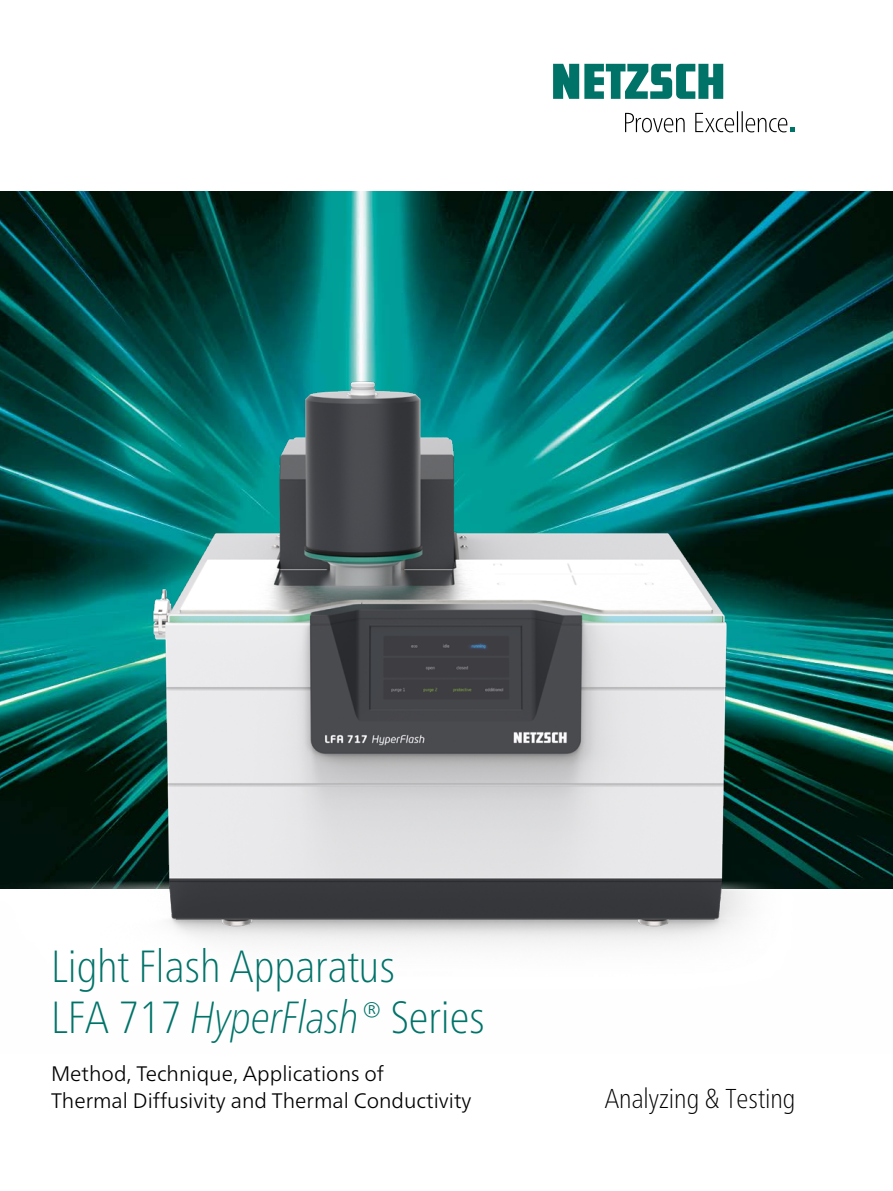
<style>
.page{position:relative;width:893px;height:1191px;background:#fff}
.page>*{position:absolute;margin:0;border:0;box-sizing:border-box;transform-origin:0 0}
.Headline_Titel_n{font:100 condensed 45px/51px "Frutiger Neue LTW1 G";color:#007369}
.t1{font:100 condensed 27.3px "Frutiger Neue LTW1 G";color:#000}
.Subline_Titel_n{font:300 21px/27px "Frutiger Neue LTW1 G";color:#000}
.s1{font-style:italic}
</style>
<div class="page">
<svg style="left:553px;top:64px;width:170px;height:35px"></svg>
<svg style="left:625px;top:111px;width:170px;height:21px"></svg>
<img style="left:0;top:191px;width:893px;height:125px">
<img style="left:0;top:316px;width:893px;height:629px">
<p class="Headline_Titel_n" style="left:51px;top:937px;width:435px">Light Flash Apparatus<br>LFA 717 <span class="s1">HyperFlash®</span> Series</p>
<p class="Subline_Titel_n" style="left:51px;top:1059px;width:422px">Method, Technique, Applications of<br>Thermal Diffusivity and Thermal Conductivity</p>
<h2 class="t1" style="left:605px;top:1078px;width:192px">Analyzing &amp; Testing</h2>
</div>
